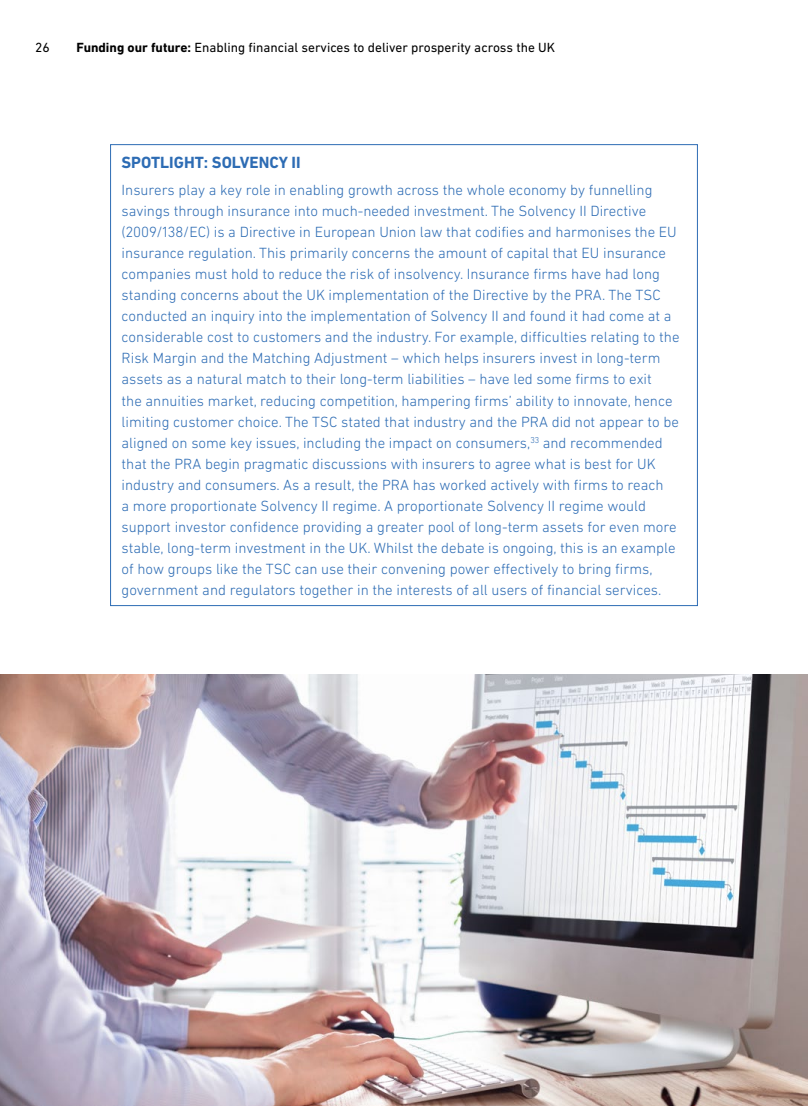
<style>
.page{position:relative;width:808px;height:1106px;background:#fff}
.page>*{position:absolute;margin:0;border:0;box-sizing:border-box;transform-origin:0 0}
.t1{font:700 16.5px "DIN Next LT Pro";color:#2d6cb4}
.t2{font:300 15px/21px "DIN Next LT Pro";color:#2d6cb4}
.t3{font:13.5px "DIN Next LT Pro";color:#000}
.s1{font-weight:700}
</style>
<div class="page">
<img style="left:0;top:674px;width:808px;height:432px">
<p class="t3" style="left:35px;top:39px;width:16px">26</p>
<p class="t3" style="left:77px;top:39px;width:480px"><span class="s1">Funding our future:</span> Enabling financial services to deliver prosperity across the UK</p>
<p class="t1" style="left:122px;top:153px;width:180px">SPOTLIGHT: SOLVENCY II</p>
<p class="t2" style="left:122px;top:180px;width:559px">Insurers play a key role in enabling growth across the whole economy by funnelling savings through insurance into much-needed investment. The Solvency II Directive (2009/138/EC) is a Directive in European Union law that codifies and harmonises the EU insurance regulation. This primarily concerns the amount of capital that EU insurance companies must hold to reduce the risk of insolvency. Insurance firms have had long standing concerns about the UK implementation of the Directive by the PRA. The TSC conducted an inquiry into the implementation of Solvency II and found it had come at a considerable cost to customers and the industry. For example, difficulties relating to the Risk Margin and the Matching Adjustment – which helps insurers invest in long-term assets as a natural match to their long-term liabilities – have led some firms to exit<br>the annuities market, reducing competition, hampering firms’ ability to innovate, hence limiting customer choice. The TSC stated that industry and the PRA did not appear to be aligned on some key issues, including the impact on consumers,<sup>33</sup> and recommended that the PRA begin pragmatic discussions with insurers to agree what is best for UK industry and consumers. As a result, the PRA has worked actively with firms to reach<br>a more proportionate Solvency II regime. A proportionate Solvency II regime would support investor confidence providing a greater pool of long-term assets for even more stable, long-term investment in the UK. Whilst the debate is ongoing, this is an example of how groups like the TSC can use their convening power effectively to bring firms, government and regulators together in the interests of all users of financial services.</p>
</div>
